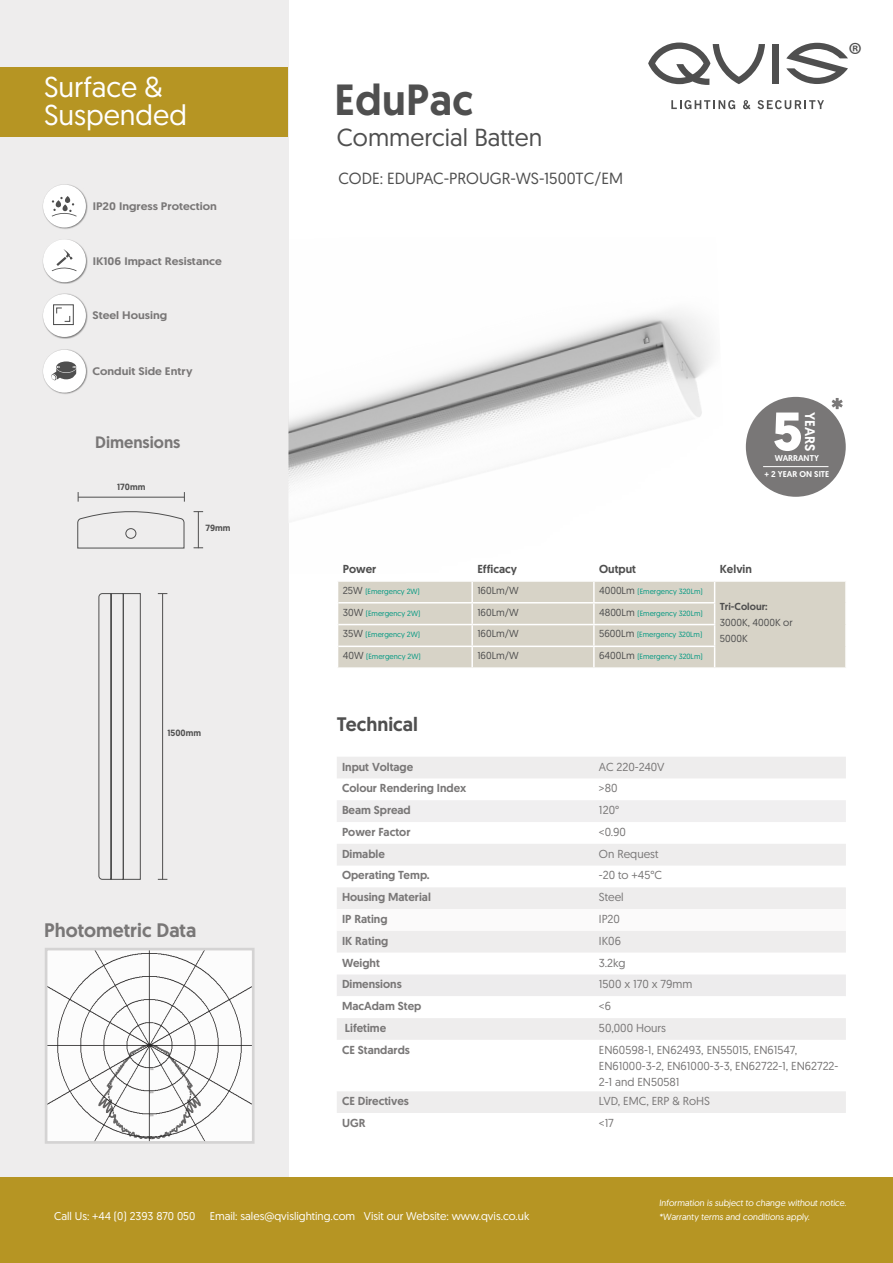
<style>
.page{position:relative;width:893px;height:1263px;background:#fff}
.page>*{position:absolute;margin:0;border:0;box-sizing:border-box;transform-origin:0 0}
.t1{font:700 54px "Geomanist";color:#fff}
.t2{font:500 43.5px "Geomanist";letter-spacing:.01em;color:#4f4f4f}
.t3{font:33.75px "Myriad Pro";color:#4f4f4f}
.t4{font:28.65px/28.5px "Geomanist";color:#fff}
.t5{font:24.6px "Geomanist";color:#4f4f4f}
.t6{font:500 19.5px "Geomanist";color:#797777}
.t7{font:500 19.5px "Geomanist";color:#4f4f4f}
.t8{font:500 16.5px "Geomanist";color:#797777}
.t9{font:16.2px "Geomanist";color:#4f4f4f}
.t10{font:500 13.95px "Geomanist";color:#fff}
.t11{font:11.55px/16px "Geomanist";color:#797777}
.t12{font:500 11.55px "Geomanist";color:#797777}
.t13{font:500 11.55px "Geomanist";color:#4f4f4f}
.t14{font:11.25px "Geomanist";color:#fff}
.t15{font:500 10.95px "Geomanist";color:#797777;scale:1.1 1}
.t16{font:10.2px/16px "Geomanist";color:#4f4f4f}
.t17{font:500 10.2px "Geomanist";color:#4f4f4f}
.t18{font:9px/13.5px "Geomanist";color:#fff}
.t19{font:500 9px "Geomanist";color:#4f4f4f}
.t20{font:500 8.4px/15.3px "Geomanist";color:#fff;text-align:center}
.t21{font:7.5px "Geomanist";color:#009881}
.s1{font-size:10.2px;color:#4f4f4f}
</style>
<div class="page">
<div style="left:0;top:0;width:288px;height:1212px;background:#eeeded"></div>
<div style="left:0;top:1178px;width:893px;height:85px;background:#b69523"></div>
<svg style="left:337px;top:757px;width:509px;height:152px;fill:#f4f4f4"></svg>
<div style="left:337px;top:800px;width:509px;height:22px;background:#f0eff0"></div>
<div style="left:337px;top:931px;width:509px;height:22px;background:#eeeded"></div>
<div style="left:337px;top:975px;width:509px;height:21px;background:#edeced"></div>
<svg style="left:337px;top:1018px;width:509px;height:95px"></svg>
<img style="left:288px;top:237px;width:424px;height:336px">
<svg style="left:338px;top:581px;width:508px;height:87px;background:#d9d5ca"></svg>
<div style="left:42px;top:184px;width:46px;height:46px;background:#000;opacity:.5"></div>
<div style="left:43px;top:185px;width:43px;height:43px;background:#fff;border-radius:50%"></div>
<div style="left:42px;top:238px;width:46px;height:46px;background:#000;opacity:.5"></div>
<div style="left:43px;top:239px;width:43px;height:43px;background:#fff;border-radius:50%"></div>
<div style="left:42px;top:293px;width:46px;height:46px;background:#000;opacity:.5"></div>
<div style="left:43px;top:294px;width:43px;height:43px;background:#fff;border-radius:50%"></div>
<div style="left:42px;top:349px;width:46px;height:46px;background:#000;opacity:.5"></div>
<div style="left:43px;top:350px;width:43px;height:43px;background:#fff;border-radius:50%"></div>
<svg style="left:832px;top:398px;width:11px;height:11px"></svg>
<div style="left:746px;top:397px;width:100px;height:100px;background:#797777;border-radius:50%"></div>
<hr style="left:763px;top:466px;width:65px;height:1px;background:#fff">
<svg style="left:52px;top:196px;width:25px;height:21px"></svg>
<svg style="left:52px;top:249px;width:25px;height:22px"></svg>
<div style="left:0;top:67px;width:287px;height:69px;background:#b69523"></div>
<svg style="left:53px;top:304px;width:21px;height:22px"></svg>
<svg style="left:51px;top:361px;width:25px;height:20px"></svg>
<svg style="left:77px;top:511px;width:108px;height:38px"></svg>
<svg style="left:98px;top:593px;width:43px;height:287px"></svg>
<hr style="left:78px;top:497px;width:106px;height:1px;background:#4f4f4f">
<hr style="left:198px;top:511px;width:1px;height:37px;background:#4f4f4f">
<hr style="left:162px;top:594px;width:1px;height:286px;background:#4f4f4f">
<svg style="left:772px;top:44px;width:7px;height:39px"></svg>
<svg style="left:786px;top:43px;width:62px;height:41px"></svg>
<svg style="left:648px;top:43px;width:117px;height:42px"></svg>
<svg style="left:671px;top:100px;width:64px;height:9px"></svg>
<svg style="left:743px;top:100px;width:7px;height:9px"></svg>
<svg style="left:757px;top:100px;width:67px;height:9px"></svg>
<svg style="left:45px;top:948px;width:210px;height:196px"></svg>
<h3 class="t4" style="left:44px;top:72px;width:144px">Surface &amp;<br>Suspended</h3>
<p class="t15" style="left:93px;top:199px;width:114px">IP20 Ingress Protection</p>
<p class="t15" style="left:93px;top:254px;width:119px">IK106 Impact Resistance</p>
<p class="t15" style="left:92px;top:308px;width:69px">Steel Housing</p>
<p class="t15" style="left:92px;top:364px;width:93px">Conduit Side Entry</p>
<h3 class="t8" style="left:95px;top:431px;width:87px">Dimensions</h3>
<p class="t19" style="left:117px;top:480px;width:30px">170mm</p>
<p class="t19" style="left:206px;top:522px;width:26px">79mm</p>
<p class="t19" style="left:167px;top:727px;width:35px">1500mm</p>
<h3 class="t6" style="left:44px;top:917px;width:154px">Photometric Data</h3>
<h2 class="t2" style="left:335px;top:71px;width:140px">EduPac</h2>
<h3 class="t5" style="left:337px;top:121px;width:207px">Commercial Batten</h3>
<h3 class="t9" style="left:338px;top:168px;width:286px">CODE: EDUPAC-PROUGR-WS-1500TC/EM</h3>
<h3 class="t3" style="left:848px;top:34px;width:16px">®</h3>
<h1 class="t1" style="left:772px;top:395px;width:31px">5</h1>
<p class="t10" style="left:819px;top:412px;width:41px;rotate:90deg">YEARS</p>
<p class="t20" style="left:765px;top:451px;width:66px">WARRANTY<br>+ 2 YEAR ON SITE</p>
<p class="t13" style="left:343px;top:561px;width:35px">Power</p>
<p class="t13" style="left:477px;top:561px;width:41px">Efficacy</p>
<p class="t13" style="left:599px;top:561px;width:38px">Output</p>
<p class="t13" style="left:720px;top:561px;width:34px">Kelvin</p>
<p class="t21" style="left:343px;top:586px;width:79px"><span class="s1">25W</span> (Emergency 2W)</p>
<p class="t16" style="left:477px;top:582px;width:43px">160Lm/W</p>
<p class="t21" style="left:599px;top:586px;width:105px"><span class="s1">4000Lm</span> (Emergency 320Lm)</p>
<p class="t17" style="left:720px;top:600px;width:49px">Tri-Colour:</p>
<p class="t16" style="left:720px;top:614px;width:74px">3000K, 4000K or<br>5000K</p>
<p class="t21" style="left:343px;top:608px;width:79px"><span class="s1">30W</span> (Emergency 2W)</p>
<p class="t16" style="left:477px;top:604px;width:43px">160Lm/W</p>
<p class="t21" style="left:599px;top:608px;width:105px"><span class="s1">4800Lm</span> (Emergency 320Lm)</p>
<p class="t21" style="left:343px;top:630px;width:79px"><span class="s1">35W</span> (Emergency 2W)</p>
<p class="t16" style="left:477px;top:625px;width:43px">160Lm/W</p>
<p class="t21" style="left:599px;top:630px;width:105px"><span class="s1">5600Lm</span> (Emergency 320Lm)</p>
<p class="t21" style="left:343px;top:652px;width:79px"><span class="s1">40W</span> (Emergency 2W)</p>
<p class="t16" style="left:477px;top:647px;width:43px">160Lm/W</p>
<p class="t21" style="left:599px;top:652px;width:105px"><span class="s1">6400Lm</span> (Emergency 320Lm)</p>
<h3 class="t7" style="left:337px;top:711px;width:83px">Technical</h3>
<p class="t12" style="left:342px;top:759px;width:73px">Input Voltage</p>
<p class="t11" style="left:599px;top:758px;width:67px">AC 220-240V</p>
<p class="t12" style="left:342px;top:781px;width:126px">Colour Rendering Index</p>
<p class="t11" style="left:599px;top:780px;width:20px">&gt;80</p>
<p class="t12" style="left:342px;top:802px;width:70px">Beam Spread</p>
<p class="t11" style="left:599px;top:802px;width:22px">120°</p>
<p class="t12" style="left:342px;top:824px;width:70px">Power Factor</p>
<p class="t11" style="left:599px;top:823px;width:28px">&lt;0.90</p>
<p class="t12" style="left:342px;top:846px;width:44px">Dimable</p>
<p class="t11" style="left:599px;top:845px;width:61px">On Request</p>
<p class="t12" style="left:342px;top:868px;width:89px">Operating Temp.</p>
<p class="t11" style="left:599px;top:867px;width:65px">-20 to +45°C</p>
<p class="t12" style="left:342px;top:889px;width:90px">Housing Material</p>
<p class="t11" style="left:599px;top:889px;width:26px">Steel</p>
<p class="t12" style="left:342px;top:911px;width:47px">IP Rating</p>
<p class="t11" style="left:599px;top:911px;width:22px">IP20</p>
<p class="t12" style="left:342px;top:933px;width:48px">IK Rating</p>
<p class="t11" style="left:599px;top:932px;width:24px">IK06</p>
<p class="t12" style="left:342px;top:955px;width:39px">Weight</p>
<p class="t11" style="left:599px;top:954px;width:28px">3.2kg</p>
<p class="t12" style="left:342px;top:977px;width:61px">Dimensions</p>
<p class="t11" style="left:599px;top:976px;width:95px">1500 x 170 x 79mm</p>
<p class="t12" style="left:342px;top:998px;width:81px">MacAdam Step</p>
<p class="t11" style="left:599px;top:998px;width:14px">&lt;6</p>
<p class="t12" style="left:345px;top:1020px;width:43px">Lifetime</p>
<p class="t11" style="left:599px;top:1019px;width:69px">50,000 Hours</p>
<p class="t12" style="left:342px;top:1042px;width:69px">CE Standards</p>
<p class="t11" style="left:599px;top:1041px;width:241px">EN60598-1, EN62493, EN55015, EN61547,<br>EN61000-3-2, EN61000-3-3, EN62722-1, EN62722-<br>2-1 and EN50581</p>
<p class="t12" style="left:342px;top:1093px;width:68px">CE Directives</p>
<p class="t11" style="left:599px;top:1092px;width:112px">LVD, EMC, ERP &amp; RoHS</p>
<p class="t12" style="left:342px;top:1115px;width:25px">UGR</p>
<p class="t11" style="left:599px;top:1114px;width:16px">&lt;17</p>
<p class="t14" style="left:54px;top:1208px;width:143px">Call Us: +44 (0) 2393 870 050</p>
<p class="t14" style="left:210px;top:1208px;width:321px">Email: sales@qvislighting.com Visit our Website: www.qvis.co.uk</p>
<p class="t18" style="left:659px;top:1196px;width:190px">Information is subject to change without notice. *Warranty terms and conditions apply.</p>
</div>
